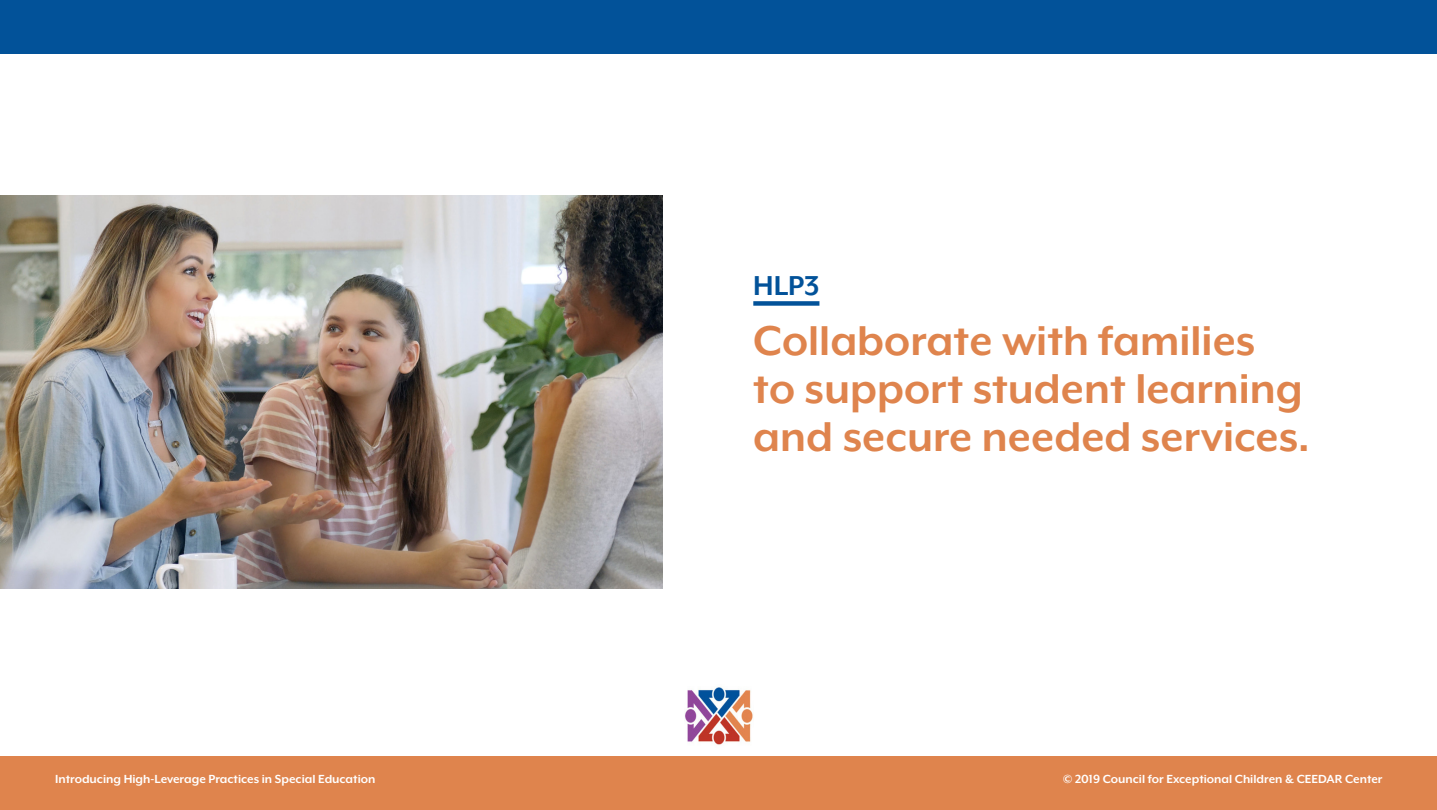
<style>
.page{position:relative;width:1437px;height:810px;background:#fff}
.page>*{position:absolute;margin:0;border:0;box-sizing:border-box;transform-origin:0 0}
.Main_Section_Header{font:700 48px/48px "Mr Eaves XL Mod OT";color:#df844d}
.Main_Section_Tab{font:700 31.5px "Mr Eaves XL Mod OT";color:#025299}
.t1{font:700 13.5px "Mr Eaves XL Mod OT";color:#fff}
</style>
<div class="page">
<div style="left:0;top:756px;width:1436px;height:54px;background:#df844d"></div>
<div style="left:0;top:0;width:1436px;height:54px;background:#025299"></div>
<img style="left:685px;top:687px;width:68px;height:58px">
<img style="left:0;top:196px;width:662px;height:393px">
<div style="left:753px;top:301px;width:66px;height:5px;background:#025299"></div>
<p class="Main_Section_Tab" style="left:753px;top:270px;width:68px">HLP3</p>
<p class="Main_Section_Header" style="left:753px;top:317px;width:558px">Collaborate with families<br>to support student learning and secure needed services.</p>
<p class="t1" style="left:55px;top:772px;width:322px">Introducing High-Leverage Practices in Special Education</p>
<p class="t1" style="left:1063px;top:772px;width:321px">© 2019 Council for Exceptional Children &amp; CEEDAR Center</p>
</div>
